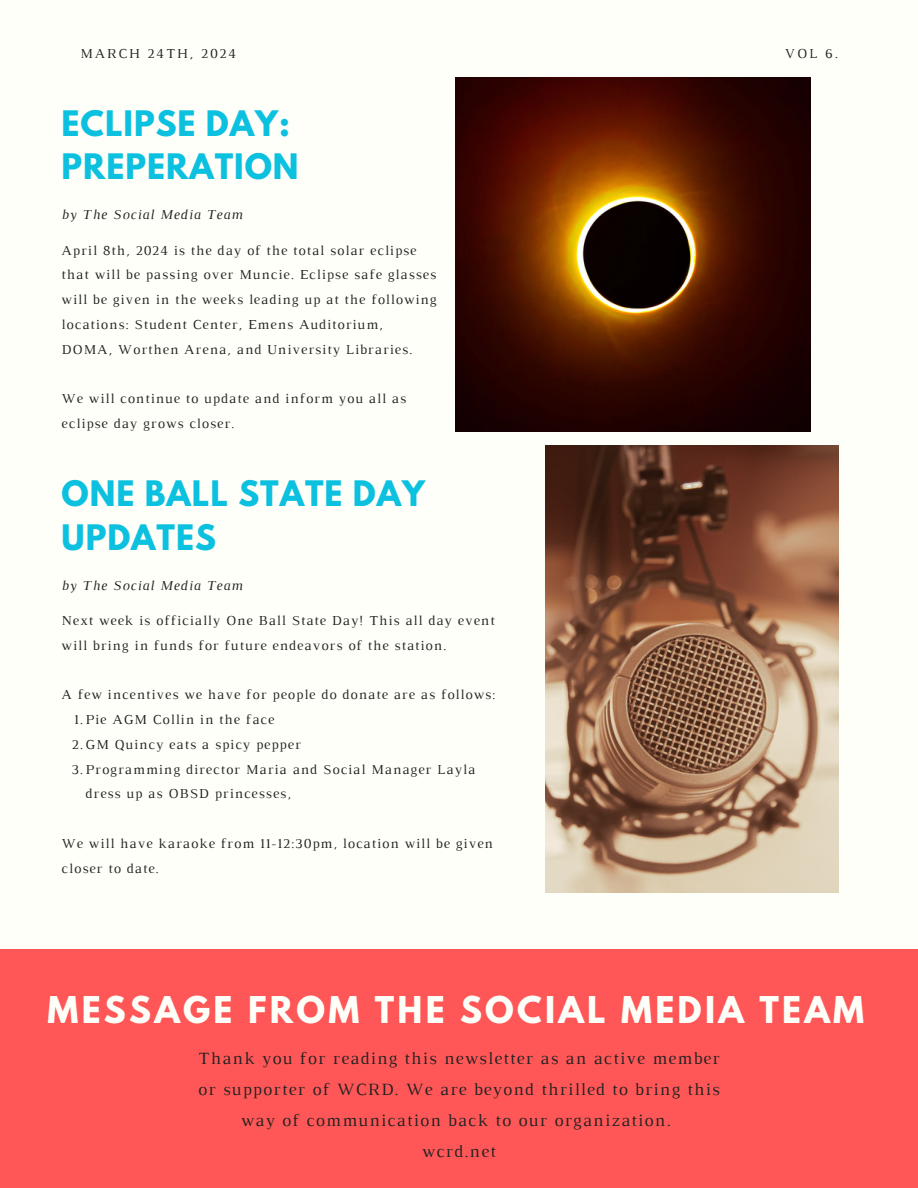
<style>
.page{position:relative;width:918px;height:1188px;background:#fffff9}
.page>*{position:absolute;margin:0;border:0;box-sizing:border-box;transform-origin:0 0}
.t1{font:700 32.7px "League Spartan";letter-spacing:.1em;color:#fffff9}
.t2{font:700 31.2px/43.3px "League Spartan";letter-spacing:.03em;color:#0cc0df}
.t3{font:17.55px/31px "Luthier";letter-spacing:.07em;color:#222;text-align:center}
.t4{font:13.95px/24.8px "Luthier";letter-spacing:.07em;color:#222}
.t5{font:italic 13.95px "Luthier";letter-spacing:.07em;color:#222}
.t6{font:13.95px "Luthier";letter-spacing:.14em;color:#222}
</style>
<div class="page">
<div style="left:0;top:950px;width:918px;height:238px;background:#ff5757"></div>
<img style="left:546px;top:446px;width:292px;height:446px">
<img style="left:456px;top:77px;width:354px;height:355px">
<h3 class="t6" style="left:80px;top:49px;width:158px">MARCH 24TH, 2024</h3>
<p class="t4" style="left:785px;top:42px;width:55px">VOL 6.</p>
<p class="t2" style="left:62px;top:106px;width:238px">ECLIPSE DAY:<br>PREPERATION</p>
<h1 class="t5" style="left:62px;top:209px;width:183px">by The Social Media Team</h1>
<p class="t4" style="left:62px;top:239px;width:377px">April 8th, 2024 is the day of the total solar eclipse that will be passing over Muncie. Eclipse safe glasses will be given in the weeks leading up at the following locations: Student Center, Emens Auditorium, DOMA, Worthen Arena, and University Libraries.</p>
<p class="t4" style="left:62px;top:387px;width:346px">We will continue to update and inform you all as eclipse day grows closer.</p>
<p class="t2" style="left:62px;top:476px;width:365px">ONE BALL STATE DAY<br>UPDATES</p>
<p class="t5" style="left:62px;top:580px;width:183px">by The Social Media Team</p>
<h1 class="t4" style="left:62px;top:609px;width:435px">Next week is officially One Ball State Day! This all day event will bring in funds for future endeavors of the station.</h1>
<p class="t4" style="left:62px;top:683px;width:435px">A few incentives we have for people do donate are as follows:</p>
<p class="t4" style="left:74px;top:708px;width:201px">1.Pie AGM Collin in the face</p>
<p class="t4" style="left:72px;top:733px;width:231px">2.GM Quincy eats a spicy pepper</p>
<h1 class="t4" style="left:85px;top:758px;width:391px;text-indent:-14px">3.Programming director Maria and Social Manager Layla dress up as OBSD princesses,</h1>
<p class="t4" style="left:62px;top:832px;width:433px">We will have karaoke from 11-12:30pm, location will be given closer to date.</p>
<p class="t1" style="left:47px;top:994px;width:818px">MESSAGE FROM THE SOCIAL MEDIA TEAM</p>
<p class="t3" style="left:198px;top:1045px;width:523px">Thank you for reading this newsletter as an active member or supporter of WCRD. We are beyond thrilled to bring this way of communication back to our organization.<br>wcrd.net</p>
</div>
